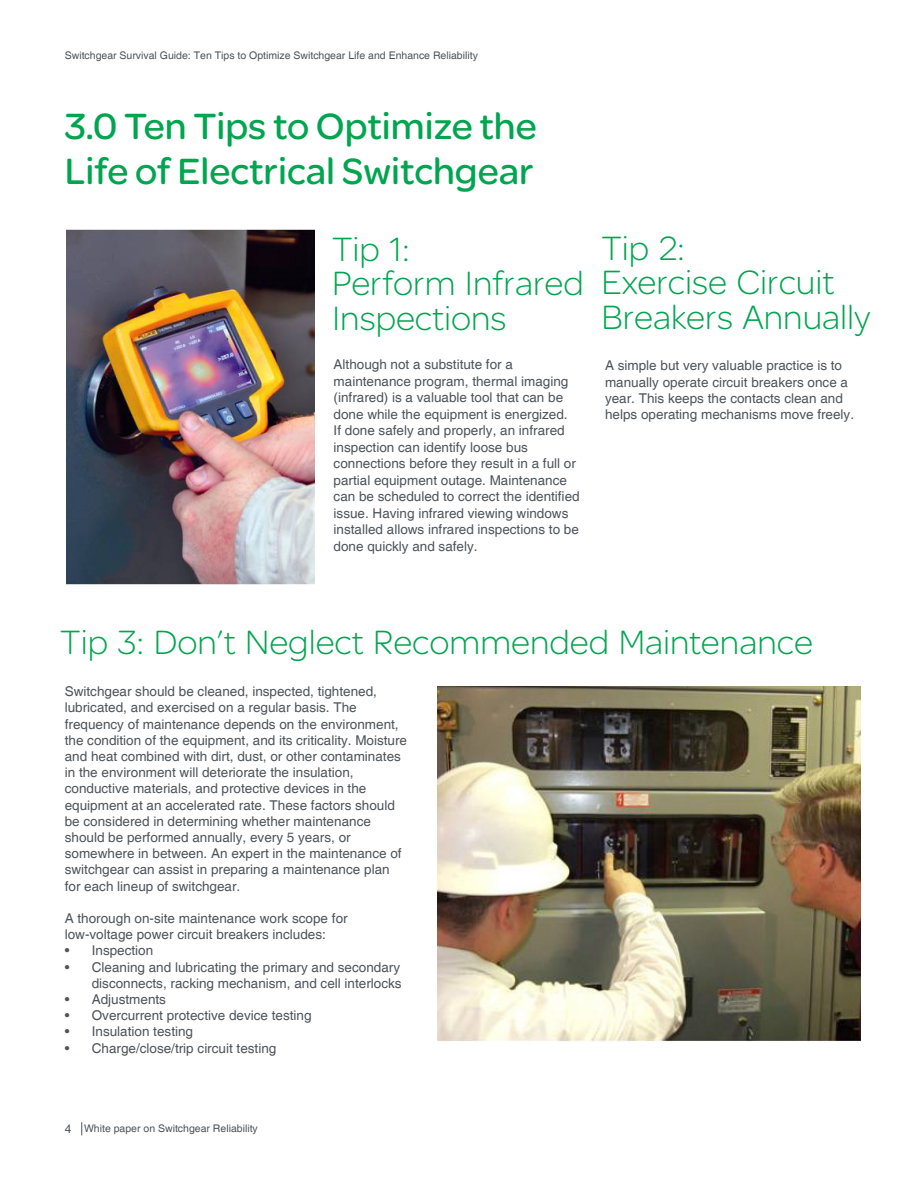
<style>
.page{position:relative;width:918px;height:1188px;background:#fff}
.page>*{position:absolute;margin:0;border:0;box-sizing:border-box;transform-origin:0 0}
.SE_Heading{font:39px/45px "SE Optimist";color:#00a54f}
.Sub_Heading{font:300 36px/34.5px "SE Optimist";color:#00a54f}
.SE_Body{font:13.5px/16.2px "Helvetica";color:#4d545a}
.t1{font:10.5px "Helvetica";color:#4d545a}
.s1{font-size:12px}
</style>
<div class="page">
<svg style="left:81px;top:1122px;width:1px;height:13px"></svg>
<img style="left:66px;top:230px;width:249px;height:354px">
<img style="left:437px;top:687px;width:424px;height:355px">
<p class="t1" style="left:65px;top:49px;width:415px">Switchgear Survival Guide: Ten Tips to Optimize Switchgear Life and Enhance Reliability</p>
<p class="SE_Heading" style="left:65px;top:103px;width:474px">3.0 Ten Tips to Optimize the<br>Life of Electrical Switchgear</p>
<p class="Sub_Heading" style="left:332px;top:231px;width:79px">Tip 1:</p>
<p class="Sub_Heading" style="left:332px;top:265px;width:253px">Perform Infrared</p>
<p class="Sub_Heading" style="left:332px;top:300px;width:176px">Inspections</p>
<p class="SE_Body" style="left:334px;top:357px;width:248px">Although not a substitute for a maintenance program, thermal imaging (infrared) is a valuable tool that can be done while the equipment is energized.<br>If done safely and properly, an infrared inspection can identify loose bus connections before they result in a full or partial equipment outage. Maintenance can be scheduled to correct the identified issue. Having infrared viewing windows installed allows infrared inspections to be done quickly and safely.</p>
<p class="Sub_Heading" style="left:601px;top:230px;width:85px">Tip 2:</p>
<p class="Sub_Heading" style="left:601px;top:264px;width:271px">Exercise Circuit<br>Breakers Annually</p>
<p class="SE_Body" style="left:605px;top:358px;width:251px">A simple but very valuable practice is to manually operate circuit breakers once a year. This keeps the contacts clean and helps operating mechanisms move freely.</p>
<p class="Sub_Heading" style="left:60px;top:624px;width:754px">Tip 3: Don’t Neglect Recommended Maintenance</p>
<p class="SE_Body" style="left:65px;top:684px;width:344px">Switchgear should be cleaned, inspected, tightened, lubricated, and exercised on a regular basis. The frequency of maintenance depends on the environment, the condition of the equipment, and its criticality. Moisture and heat combined with dirt, dust, or other contaminates in the environment will deteriorate the insulation, conductive materials, and protective devices in the equipment at an accelerated rate. These factors should be considered in determining whether maintenance should be performed annually, every 5 years, or somewhere in between. An expert in the maintenance of switchgear can assist in preparing a maintenance plan for each lineup of switchgear.</p>
<p class="SE_Body" style="left:65px;top:911px;width:284px">A thorough on-site maintenance work scope for</p>
<p class="SE_Body" style="left:65px;top:927px;width:263px">low-voltage power circuit breakers includes:</p>
<p class="SE_Body" style="left:65px;top:943px;width:90px">• Inspection</p>
<p class="SE_Body" style="left:65px;top:959px;width:338px;text-align:right">• Cleaning and lubricating the primary and secondary disconnects, racking mechanism, and cell interlocks</p>
<p class="SE_Body" style="left:65px;top:992px;width:103px">• Adjustments</p>
<p class="SE_Body" style="left:65px;top:1008px;width:248px">• Overcurrent protective device testing</p>
<p class="SE_Body" style="left:65px;top:1024px;width:130px">• Insulation testing</p>
<p class="SE_Body" style="left:65px;top:1040px;width:213px">• Charge/close/trip circuit testing</p>
<p class="t1" style="left:65px;top:1123px;width:195px"><span class="s1">4</span> White paper on Switchgear Reliability</p>
</div>
